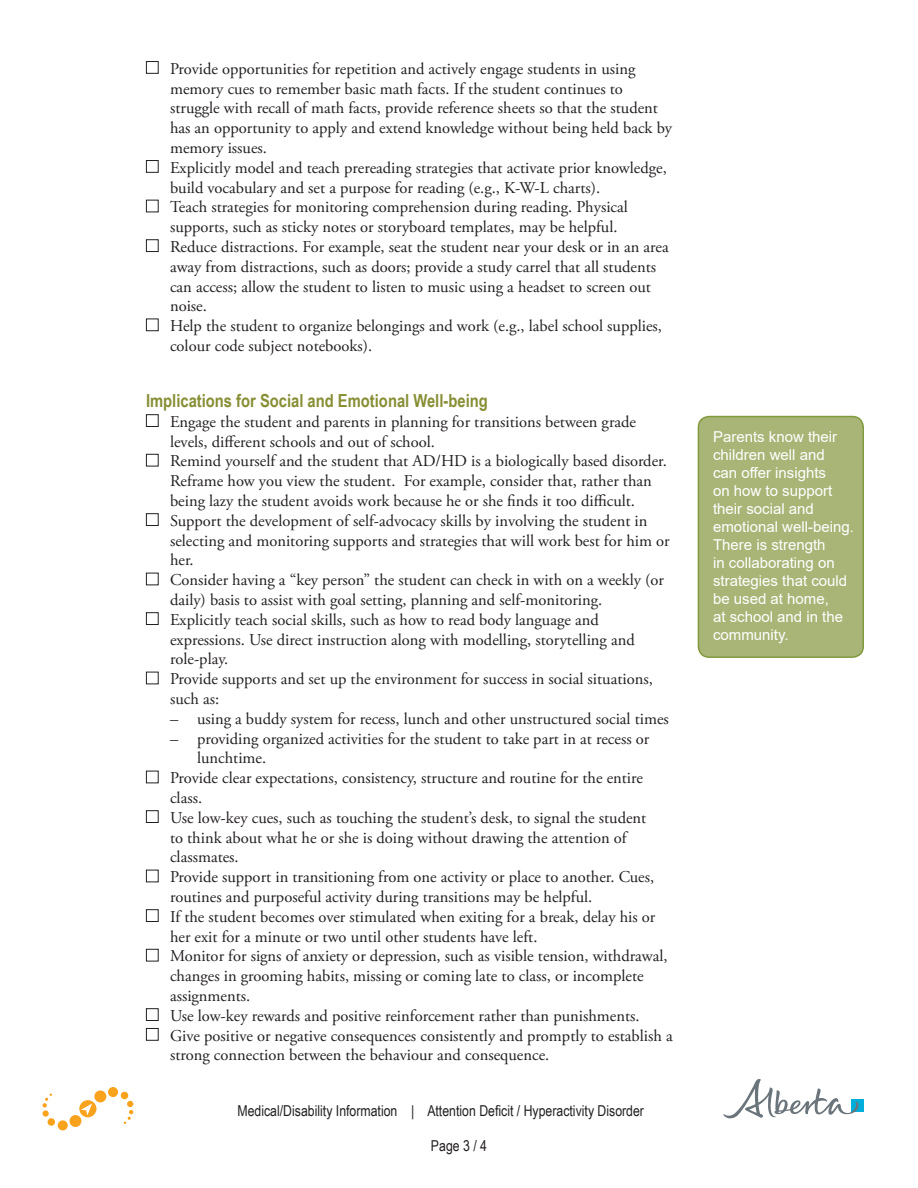
<style>
.page{position:relative;width:918px;height:1188px;background:#fff}
.page>*{position:absolute;margin:0;border:0;box-sizing:border-box;transform-origin:0 0}
.t1{font:700 18px "Arial Narrow";color:#878e34}
.t2{font:16.5px/19.8px "Adobe Garamond Pro";color:#231f20}
.t3{font:15px/18px "Arial";color:#fff}
.t4{font:15px "Arial Narrow";color:#231f20}
</style>
<div class="page">
<div style="left:146px;top:61px;width:13px;height:13px;border:1px solid #231f20"></div>
<div style="left:146px;top:160px;width:13px;height:13px;border:1px solid #231f20"></div>
<div style="left:146px;top:200px;width:13px;height:12px;border:1px solid #231f20"></div>
<div style="left:146px;top:239px;width:13px;height:13px;border:1px solid #231f20"></div>
<div style="left:146px;top:319px;width:13px;height:12px;border:1px solid #231f20"></div>
<div style="left:146px;top:414px;width:13px;height:13px;border:1px solid #231f20"></div>
<div style="left:146px;top:454px;width:13px;height:12px;border:1px solid #231f20"></div>
<div style="left:146px;top:513px;width:13px;height:13px;border:1px solid #231f20"></div>
<div style="left:146px;top:573px;width:13px;height:12px;border:1px solid #231f20"></div>
<div style="left:146px;top:612px;width:13px;height:13px;border:1px solid #231f20"></div>
<div style="left:146px;top:672px;width:13px;height:12px;border:1px solid #231f20"></div>
<div style="left:146px;top:771px;width:13px;height:12px;border:1px solid #231f20"></div>
<div style="left:146px;top:810px;width:13px;height:13px;border:1px solid #231f20"></div>
<div style="left:146px;top:870px;width:13px;height:12px;border:1px solid #231f20"></div>
<div style="left:146px;top:909px;width:13px;height:13px;border:1px solid #231f20"></div>
<div style="left:146px;top:949px;width:13px;height:12px;border:1px solid #231f20"></div>
<div style="left:146px;top:1008px;width:13px;height:13px;border:1px solid #231f20"></div>
<div style="left:146px;top:1028px;width:13px;height:13px;border:1px solid #231f20"></div>
<div style="left:79px;top:1100px;width:17px;height:17px;background:#f9a21c;border-radius:50%"></div>
<div style="left:70px;top:1115px;width:11px;height:12px;background:#f9a21c;border-radius:50%"></div>
<div style="left:58px;top:1120px;width:10px;height:10px;background:#f9a21c;border-radius:50%"></div>
<div style="left:48px;top:1118px;width:7px;height:8px;background:#f9a21c;border-radius:50%"></div>
<div style="left:43px;top:1110px;width:6px;height:7px;background:#f9a21c;border-radius:50%"></div>
<svg style="left:42px;top:1094px;width:10px;height:14px"></svg>
<div style="left:94px;top:1090px;width:12px;height:12px;background:#f9a21c;border-radius:50%"></div>
<div style="left:108px;top:1087px;width:10px;height:10px;background:#f9a21c;border-radius:50%"></div>
<div style="left:121px;top:1092px;width:7px;height:7px;background:#f9a21c;border-radius:50%"></div>
<svg style="left:124px;top:1101px;width:9px;height:23px"></svg>
<svg style="left:81px;top:1103px;width:11px;height:12px"></svg>
<div style="left:698px;top:417px;width:165px;height:240px;background:#a9b577;border-radius:11px"></div>
<div style="left:698px;top:416px;width:166px;height:242px;border:2px solid #829a3e;border-radius:11px"></div>
<div style="left:851px;top:1099px;width:13px;height:13px;background:#00aedc"></div>
<svg style="left:723px;top:1079px;width:136px;height:39px"></svg>
<p class="t2" style="left:170px;top:59px;width:504px">Provide opportunities for repetition and actively engage students in using memory cues to remember basic math facts. If the student continues to struggle with recall of math facts, provide reference sheets so that the student has an opportunity to apply and extend knowledge without being held back by memory issues.</p>
<p class="t2" style="left:170px;top:158px;width:498px">Explicitly model and teach prereading strategies that activate prior knowledge, build vocabulary and set a purpose for reading (e.g., K-W-L charts).</p>
<p class="t2" style="left:170px;top:198px;width:459px">Teach strategies for monitoring comprehension during reading. Physical supports, such as sticky notes or storyboard templates, may be helpful.</p>
<p class="t2" style="left:170px;top:237px;width:500px">Reduce distractions. For example, seat the student near your desk or in an area away from distractions, such as doors; provide a study carrel that all students can access; allow the student to listen to music using a headset to screen out noise.</p>
<p class="t2" style="left:170px;top:317px;width:494px">Help the student to organize belongings and work (e.g., label school supplies, colour code subject notebooks).</p>
<p class="t1" style="left:146px;top:387px;width:343px">Implications for Social and Emotional Well-being</p>
<p class="t2" style="left:170px;top:412px;width:468px">Engage the student and parents in planning for transitions between grade levels, different schools and out of school.</p>
<p class="t2" style="left:170px;top:452px;width:498px">Remind yourself and the student that AD/HD is a biologically based disorder.<br>Reframe how you view the student. For example, consider that, rather than being lazy the student avoids work because he or she finds it too difficult.</p>
<p class="t2" style="left:170px;top:511px;width:501px">Support the development of self-advocacy skills by involving the student in selecting and monitoring supports and strategies that will work best for him or her.</p>
<p class="t2" style="left:170px;top:571px;width:495px">Consider having a “key person” the student can check in with on a weekly (or daily) basis to assist with goal setting, planning and self-monitoring.</p>
<p class="t2" style="left:170px;top:610px;width:466px">Explicitly teach social skills, such as how to read body language and expressions. Use direct instruction along with modelling, storytelling and role-play.</p>
<p class="t2" style="left:170px;top:670px;width:484px">Provide supports and set up the environment for success in social situations, such as:</p>
<p class="t2" style="left:170px;top:709px;width:500px">– using a buddy system for recess, lunch and other unstructured social times</p>
<p class="t2" style="left:197px;top:729px;width:454px;text-indent:-27px">– providing organized activities for the student to take part in at recess or lunchtime.</p>
<p class="t2" style="left:170px;top:769px;width:475px">Provide clear expectations, consistency, structure and routine for the entire class.</p>
<p class="t2" style="left:170px;top:808px;width:478px">Use low-key cues, such as touching the student’s desk, to signal the student to think about what he or she is doing without drawing the attention of classmates.</p>
<p class="t2" style="left:170px;top:868px;width:486px">Provide support in transitioning from one activity or place to another. Cues, routines and purposeful activity during transitions may be helpful.</p>
<p class="t2" style="left:170px;top:907px;width:487px">If the student becomes over stimulated when exiting for a break, delay his or her exit for a minute or two until other students have left.</p>
<p class="t2" style="left:170px;top:947px;width:499px">Monitor for signs of anxiety or depression, such as visible tension, withdrawal, changes in grooming habits, missing or coming late to class, or incomplete assignments.</p>
<p class="t2" style="left:170px;top:1006px;width:471px">Use low-key rewards and positive reinforcement rather than punishments.</p>
<p class="t2" style="left:170px;top:1026px;width:504px">Give positive or negative consequences consistently and promptly to establish a strong connection between the behaviour and consequence.</p>
<p class="t4" style="left:238px;top:1099px;width:408px">Medical/Disability Information | Attention Deficit / Hyperactivity Disorder</p>
<p class="t4" style="left:431px;top:1135px;width:58px">Page 3 / 4</p>
<p class="t3" style="left:713px;top:428px;width:142px">Parents know their children well and<br>can offer insights<br>on how to support their social and emotional well-being.<br>There is strength<br>in collaborating on strategies that could be used at home,<br>at school and in the community.</p>
</div>
